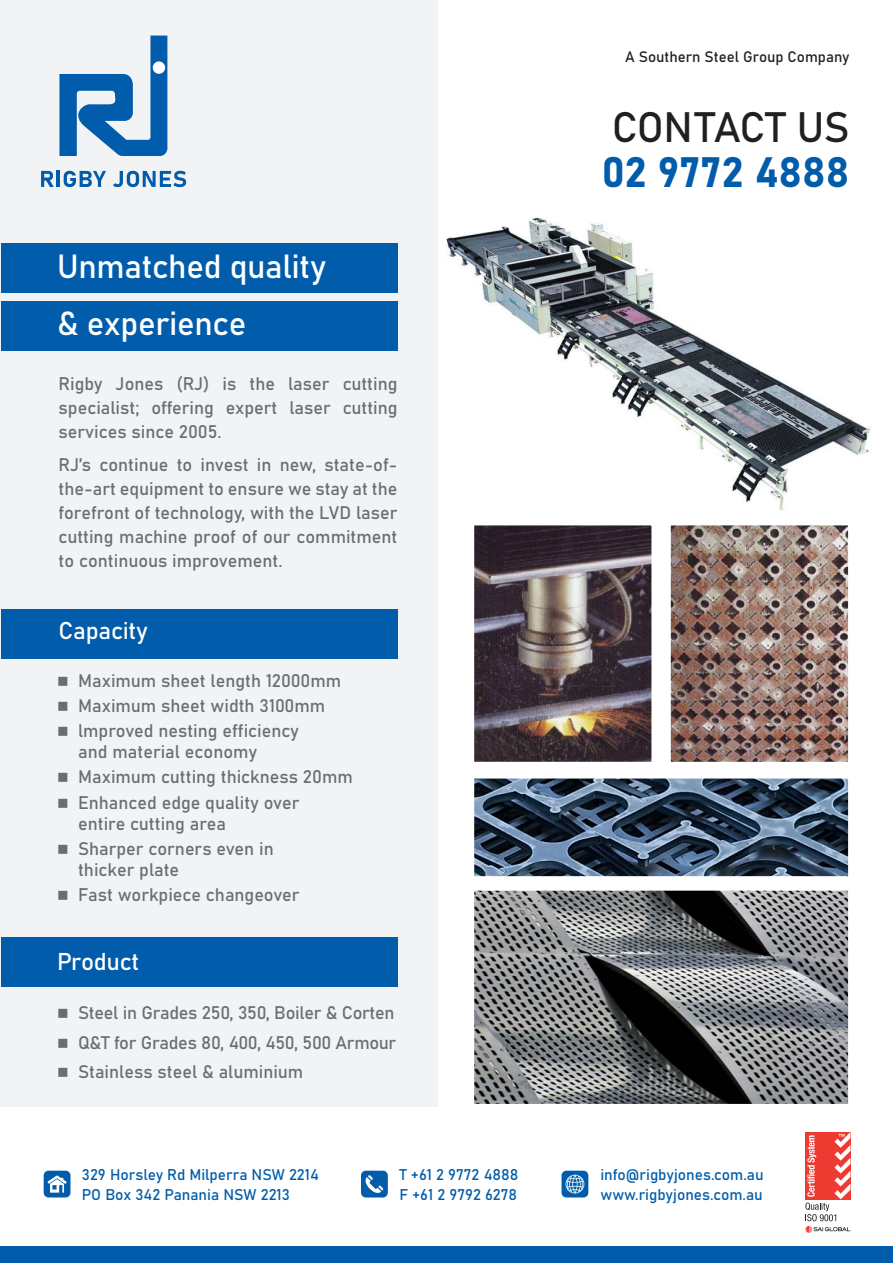
<style>
.page{position:relative;width:893px;height:1263px;background:#fff}
.page>*{position:absolute;margin:0;border:0;box-sizing:border-box;transform-origin:0 0}
.t1{font:42px "Bahnschrift";color:#015dab}
.t2{font:42px "Bahnschrift";letter-spacing:-.02em;color:#231f20}
.t3{font:33px "Bahnschrift";letter-spacing:-.01em;color:#fff}
.t4{font:24px "Bahnschrift";letter-spacing:-.01em;color:#fff}
.t5{font:18px/24px "Bahnschrift";color:#6c6d70}
.t6{font:15.3px "Bahnschrift";color:#015dab}
.t7{font:15px "Bahnschrift";color:#231f20}
</style>
<div class="page">
<img style="left:446px;top:217px;width:425px;height:294px">
<div style="left:1px;top:0;width:437px;height:1106px;background:#f2f3f4"></div>
<div style="left:0;top:1247px;width:893px;height:16px;background:#015dab"></div>
<div style="left:361px;top:1171px;width:27px;height:26px;background:#015dab;border-radius:5px"></div>
<svg style="left:365px;top:1175px;width:18px;height:18px"></svg>
<div style="left:44px;top:1171px;width:26px;height:26px;background:#015dab;border-radius:5px"></div>
<svg style="left:47px;top:1175px;width:20px;height:17px"></svg>
<div style="left:561px;top:1171px;width:27px;height:26px;background:#015dab;border-radius:5px"></div>
<svg style="left:566px;top:1175px;width:18px;height:18px"></svg>
<svg style="left:59px;top:36px;width:108px;height:120px"></svg>
<div style="left:153px;top:61px;width:12px;height:13px;background:#fff;border-radius:50%"></div>
<svg style="left:41px;top:171px;width:13px;height:16px"></svg>
<hr style="left:57px;top:171px;width:3px;height:16px;background:#015dab">
<svg style="left:64px;top:171px;width:42px;height:16px"></svg>
<svg style="left:113px;top:171px;width:73px;height:16px"></svg>
<img style="left:475px;top:526px;width:176px;height:235px">
<div style="left:472px;top:523px;width:182px;height:241px;border:2px solid #fff"></div>
<img style="left:671px;top:526px;width:176px;height:235px">
<div style="left:668px;top:523px;width:182px;height:241px;border:2px solid #fff"></div>
<img style="left:475px;top:891px;width:372px;height:212px">
<div style="left:472px;top:888px;width:378px;height:218px;border:2px solid #fff"></div>
<img style="left:475px;top:779px;width:372px;height:96px">
<div style="left:472px;top:776px;width:378px;height:102px;border:2px solid #fff"></div>
<div style="left:1px;top:301px;width:396px;height:49px;background:#015dab"></div>
<div style="left:1px;top:609px;width:396px;height:49px;background:#015dab"></div>
<div style="left:1px;top:937px;width:396px;height:50px;background:#015dab"></div>
<div style="left:1px;top:243px;width:396px;height:50px;background:#015dab"></div>
<svg style="left:805px;top:1132px;width:45px;height:101px"></svg>
<p class="t3" style="left:57px;top:245px;width:270px">Unmatched quality</p>
<p class="t3" style="left:57px;top:302px;width:191px">&amp; experience</p>
<p class="t5" style="left:59px;top:372px;width:340px;text-align:justify">Rigby Jones (RJ) is the laser cutting specialist; offering expert laser cutting services since 2005.</p>
<p class="t5" style="left:59px;top:452px;width:340px;text-align:justify">RJ’s continue to invest in new, state-of&shy;the-art equipment to ensure we stay at the forefront of technology, with the LVD laser cutting machine proof of our commitment to continuous improvement.</p>
<p class="t4" style="left:59px;top:615px;width:91px">Capacity</p>
<p class="t5" style="left:78px;top:668px;width:265px">Maximum sheet length 12000mm</p>
<p class="t5" style="left:78px;top:693px;width:249px">Maximum sheet width 3100mm</p>
<p class="t5" style="left:78px;top:720px;width:222px;line-height:21px">lmproved nesting efficiency and material economy</p>
<p class="t5" style="left:78px;top:765px;width:276px">Maximum cutting thickness 20mm</p>
<p class="t5" style="left:78px;top:792px;width:223px;line-height:21px">Enhanced edge quality over entire cutting area</p>
<p class="t5" style="left:78px;top:838px;width:197px;line-height:21px">Sharper corners even in thicker plate</p>
<p class="t5" style="left:78px;top:883px;width:223px">Fast workpiece changeover</p>
<p class="t4" style="left:57px;top:946px;width:84px">Product</p>
<p class="t5" style="left:78px;top:1001px;width:318px">Steel in Grades 250, 350, Boiler &amp; Corten</p>
<p class="t5" style="left:78px;top:1030px;width:320px">Q&amp;T for Grades 80, 400, 450, 500 Armour</p>
<p class="t5" style="left:78px;top:1060px;width:227px">Stainless steel &amp; aluminium</p>
<p class="t6" style="left:82px;top:1165px;width:238px">329 Horsley Rd Milperra NSW 2214</p>
<p class="t6" style="left:82px;top:1185px;width:209px">PO Box 342 Panania NSW 2213</p>
<p class="t6" style="left:399px;top:1165px;width:120px">T +61 2 9772 4888</p>
<p class="t6" style="left:399px;top:1185px;width:119px">F +61 2 9792 6278</p>
<p class="t7" style="left:625px;top:47px;width:226px">A Southern Steel Group Company</p>
<p class="t2" style="left:612px;top:100px;width:239px">CONTACT US</p>
<p class="t1" style="left:602px;top:145px;width:249px">02 9772 4888</p>
<p class="t6" style="left:600px;top:1165px;width:165px">info@rigbyjones.com.au</p>
<p class="t6" style="left:600px;top:1185px;width:164px">www.rigbyjones.com.au</p>
</div>
